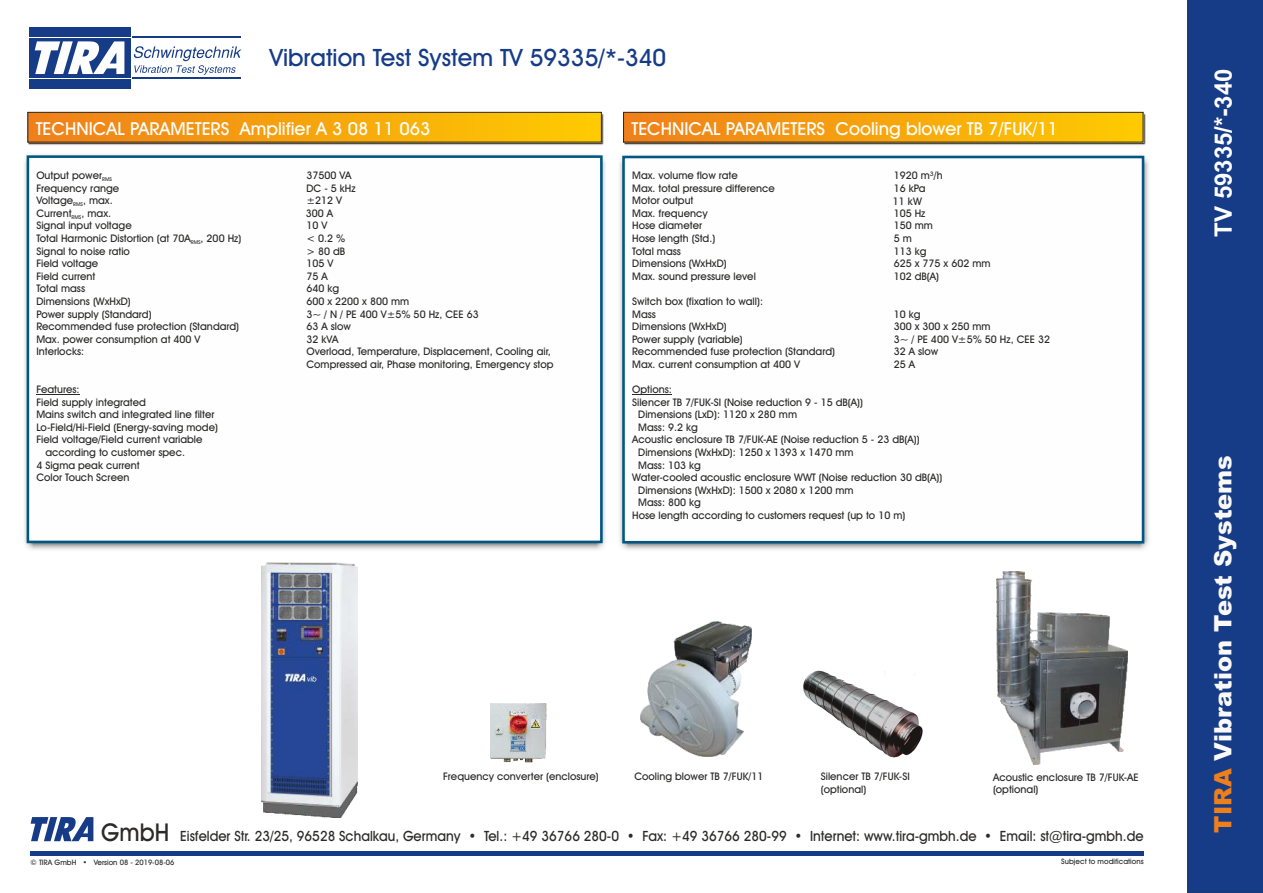
<style>
.page{position:relative;width:1263px;height:893px;background:#fff}
.page>*{position:absolute;margin:0;border:0;box-sizing:border-box;transform-origin:0 0}
.t1{font:500 24px "Avant Garde IT Cby BT";color:#163c87}
.t2{font:900 24px "Arial";color:#fbf9f8}
.t3{font:700 24px "Arial";color:#fefefe}
.t4{font:500 18px "Avant Garde IT Cby BT";color:#fefefe}
.t5{font:500 14.25px "Avant Garde IT Cby BT";color:#2b2a29;scale:.95 1}
.t6{font:500 10.5px/12.6px "Avant Garde IT Cby BT";color:#2b2a29}
.t7{font:500 7.5px "Avant Garde IT Cby BT";color:#2b2a29}
.s1{font-size:24.6px}
.s2{color:#ef7f1a}
</style>
<div class="page">
<hr style="left:30px;top:852px;width:1113px;height:4px;background:#163c87">
<svg style="left:31px;top:817px;width:62px;height:24px"></svg>
<div style="left:29px;top:79px;width:102px;height:9px;background:#163c87"></div>
<div style="left:29px;top:27px;width:102px;height:9px;background:#163c87"></div>
<div style="left:29px;top:38px;width:102px;height:39px;background:#163c87"></div>
<svg style="left:35px;top:41px;width:89px;height:33px"></svg>
<hr style="left:132px;top:36px;width:109px;height:2px;background:#163c87">
<hr style="left:132px;top:77px;width:109px;height:2px;background:#163c87">
<svg style="left:134px;top:46px;width:107px;height:29px"></svg>
<div style="left:1187px;top:0;width:76px;height:893px;background:#163c87"></div>
<img style="left:803px;top:671px;width:120px;height:86px">
<img style="left:996px;top:572px;width:131px;height:192px">
<img style="left:28px;top:114px;width:575px;height:31px">
<div style="left:28px;top:112px;width:573px;height:30px;background:linear-gradient(to right,#ef7f1a,#fecb00)"></div>
<div style="left:28px;top:112px;width:574px;height:30px;border:1px solid #2b2a29"></div>
<svg style="left:25px;top:154px;width:579px;height:390px"></svg>
<hr style="left:36px;top:394px;width:44px;height:1px;background:#2b2a29">
<img style="left:490px;top:703px;width:57px;height:60px">
<img style="left:640px;top:621px;width:111px;height:135px">
<img style="left:624px;top:114px;width:521px;height:31px">
<div style="left:623px;top:112px;width:520px;height:30px;background:linear-gradient(to right,#ef7f1a,#fecb00)"></div>
<div style="left:623px;top:112px;width:520px;height:30px;border:1px solid #2b2a29"></div>
<img style="left:619px;top:158px;width:530px;height:392px">
<svg style="left:621px;top:155px;width:524px;height:390px"></svg>
<hr style="left:632px;top:394px;width:40px;height:1px;background:#2b2a29">
<img style="left:261px;top:563px;width:97px;height:254px">
<h1 class="t1" style="left:269px;top:48px;width:398px">Vibration Test System TV 59335/*-340</h1>
<h2 class="t4" style="left:36px;top:121px;width:396px">TECHNICAL PARAMETERS Amplifier A 3 08 11 063</h2>
<p class="t6" style="left:36px;top:170px;width:77px">Output power<sub>RMS</sub></p>
<p class="t6" style="left:306px;top:170px;width:47px">37500 VA</p>
<p class="t6" style="left:36px;top:183px;width:84px">Frequency range</p>
<p class="t6" style="left:306px;top:183px;width:51px">DC - 5 kHz</p>
<p class="t6" style="left:36px;top:195px;width:78px">Voltage<sub>RMS</sub>, max.</p>
<p class="t6" style="left:306px;top:195px;width:37px">±212 V</p>
<p class="t6" style="left:36px;top:208px;width:76px">Current<sub>RMS</sub>, max.</p>
<p class="t6" style="left:306px;top:208px;width:29px">300 A</p>
<p class="t6" style="left:36px;top:220px;width:97px">Signal input voltage</p>
<p class="t6" style="left:306px;top:220px;width:22px">10 V</p>
<p class="t6" style="left:36px;top:233px;width:206px">Total Harmonic Distortion (at 70A<sub>RMS</sub>, 200 Hz)</p>
<p class="t6" style="left:306px;top:233px;width:40px">&lt; 0.2 %</p>
<p class="t6" style="left:36px;top:246px;width:95px">Signal to noise ratio</p>
<p class="t6" style="left:306px;top:246px;width:40px">&gt; 80 dB</p>
<p class="t6" style="left:36px;top:258px;width:63px">Field voltage</p>
<p class="t6" style="left:306px;top:258px;width:28px">105 V</p>
<p class="t6" style="left:36px;top:271px;width:61px">Field current</p>
<p class="t6" style="left:306px;top:271px;width:23px">75 A</p>
<p class="t6" style="left:36px;top:283px;width:50px">Total mass</p>
<p class="t6" style="left:306px;top:283px;width:34px">640 kg</p>
<p class="t6" style="left:36px;top:296px;width:96px">Dimensions (WxHxD)</p>
<p class="t6" style="left:306px;top:296px;width:104px">600 x 2200 x 800 mm</p>
<p class="t6" style="left:36px;top:309px;width:117px">Power supply (Standard)</p>
<p class="t6" style="left:306px;top:309px;width:174px">3~ / N / PE 400 V±5% 50 Hz, CEE 63</p>
<p class="t6" style="left:36px;top:321px;width:204px">Recommended fuse protection (Standard)</p>
<p class="t6" style="left:306px;top:321px;width:46px">63 A slow</p>
<p class="t6" style="left:36px;top:334px;width:166px">Max. power consumption at 400 V</p>
<p class="t6" style="left:306px;top:334px;width:34px">32 kVA</p>
<p class="t6" style="left:36px;top:346px;width:49px">Interlocks:</p>
<p class="t6" style="left:306px;top:346px;width:249px">Overload, Temperature, Displacement, Cooling air,<br>Compressed air, Phase monitoring, Emergency stop</p>
<p class="t6" style="left:36px;top:384px;width:45px">Features:</p>
<p class="t6" style="left:36px;top:397px;width:111px">Field supply integrated</p>
<p class="t6" style="left:36px;top:409px;width:180px">Mains switch and integrated line filter</p>
<p class="t6" style="left:36px;top:422px;width:183px">Lo-Field/Hi-Field (Energy-saving mode)</p>
<p class="t6" style="left:36px;top:434px;width:168px">Field voltage/Field current variable</p>
<p class="t6" style="left:45px;top:447px;width:141px">according to customer spec.</p>
<p class="t6" style="left:36px;top:460px;width:105px">4 Sigma peak current</p>
<p class="t6" style="left:36px;top:472px;width:95px">Color Touch Screen</p>
<h2 class="t4" style="left:631px;top:121px;width:428px">TECHNICAL PARAMETERS Cooling blower TB 7/FUK/11</h2>
<p class="t6" style="left:632px;top:170px;width:107px">Max. volume flow rate</p>
<p class="t6" style="left:894px;top:170px;width:50px">1920 m³/h</p>
<p class="t6" style="left:632px;top:183px;width:144px">Max. total pressure difference</p>
<p class="t6" style="left:894px;top:183px;width:33px">16 kPa</p>
<p class="t6" style="left:632px;top:195px;width:63px">Motor output</p>
<p class="t6" style="left:893px;top:196px;width:30px">11 kW</p>
<p class="t6" style="left:632px;top:208px;width:77px">Max. frequency</p>
<p class="t6" style="left:894px;top:208px;width:33px">105 Hz</p>
<p class="t6" style="left:632px;top:220px;width:71px">Hose diameter</p>
<p class="t6" style="left:894px;top:220px;width:41px">150 mm</p>
<p class="t6" style="left:632px;top:233px;width:85px">Hose length (Std.)</p>
<p class="t6" style="left:894px;top:233px;width:20px">5 m</p>
<p class="t6" style="left:632px;top:246px;width:50px">Total mass</p>
<p class="t6" style="left:894px;top:246px;width:34px">113 kg</p>
<p class="t6" style="left:632px;top:258px;width:96px">Dimensions (WxHxD)</p>
<p class="t6" style="left:894px;top:258px;width:98px">625 x 775 x 602 mm</p>
<p class="t6" style="left:632px;top:271px;width:125px">Max. sound pressure level</p>
<p class="t6" style="left:894px;top:271px;width:47px">102 dB(A)</p>
<p class="t6" style="left:632px;top:296px;width:132px">Switch box (fixation to wall):<br>Mass</p>
<p class="t6" style="left:894px;top:308px;width:28px">10 kg</p>
<p class="t6" style="left:632px;top:321px;width:96px">Dimensions (WxHxD)</p>
<p class="t6" style="left:894px;top:321px;width:98px">300 x 300 x 250 mm</p>
<p class="t6" style="left:632px;top:334px;width:112px">Power supply (variable)</p>
<p class="t6" style="left:894px;top:334px;width:158px">3~ / PE 400 V±5% 50 Hz, CEE 32</p>
<p class="t6" style="left:632px;top:346px;width:204px">Recommended fuse protection (Standard)</p>
<p class="t6" style="left:894px;top:346px;width:46px">32 A slow</p>
<p class="t6" style="left:632px;top:359px;width:169px">Max. current consumption at 400 V</p>
<p class="t6" style="left:894px;top:359px;width:23px">25 A</p>
<p class="t6" style="left:632px;top:384px;width:41px">Options:</p>
<p class="t6" style="left:632px;top:397px;width:232px">Silencer TB 7/FUK-SI (Noise reduction 9 - 15 dB(A))</p>
<p class="t6" style="left:638px;top:409px;width:160px">Dimensions (LxD): 1120 x 280 mm</p>
<p class="t6" style="left:638px;top:422px;width:61px">Mass: 9.2 kg</p>
<p class="t6" style="left:632px;top:434px;width:289px">Acoustic enclosure TB 7/FUK-AE (Noise reduction 5 - 23 dB(A))</p>
<p class="t6" style="left:638px;top:447px;width:217px">Dimensions (WxHxD): 1250 x 1393 x 1470 mm</p>
<p class="t6" style="left:638px;top:460px;width:64px">Mass: 103 kg</p>
<p class="t6" style="left:632px;top:472px;width:311px">Water-cooled acoustic enclosure WWT (Noise reduction 30 dB(A))</p>
<p class="t6" style="left:638px;top:485px;width:217px">Dimensions (WxHxD): 1500 x 2080 x 1200 mm</p>
<p class="t6" style="left:638px;top:497px;width:64px">Mass: 800 kg</p>
<p class="t6" style="left:632px;top:510px;width:275px">Hose length according to customers request (up to 10 m)</p>
<p class="t6" style="left:443px;top:771px;width:157px">Frequency converter (enclosure)</p>
<p class="t6" style="left:634px;top:771px;width:131px">Cooling blower TB 7/FUK/11</p>
<p class="t6" style="left:821px;top:771px;width:90px">Silencer TB 7/FUK-SI (optional)</p>
<p class="t6" style="left:993px;top:772px;width:147px">Acoustic enclosure TB 7/FUK-AE (optional)</p>
<h3 class="t5" style="left:101px;top:830px;width:1099px"><span class="s1">GmbH</span> Eisfelder Str. 23/25, 96528 Schalkau, Germany • Tel.: +49 36766 280-0 • Fax: +49 36766 280-99 • Internet: www.tira-gmbh.de • Email: st@tira-gmbh.de</h3>
<p class="t7" style="left:31px;top:859px;width:145px">© TIRA GmbH • Version 08 - 2019-08-06</p>
<p class="t7" style="left:1061px;top:859px;width:84px">Subject to modifications</p>
<h1 class="t3" style="left:1214px;top:237px;width:170px;rotate:-90deg">TV 59335/*-340</h1>
<h1 class="t2" style="left:1214px;top:833px;width:379px;rotate:-90deg"><span class="s2">TIRA</span> Vibration Test Systems</h1>
</div>
